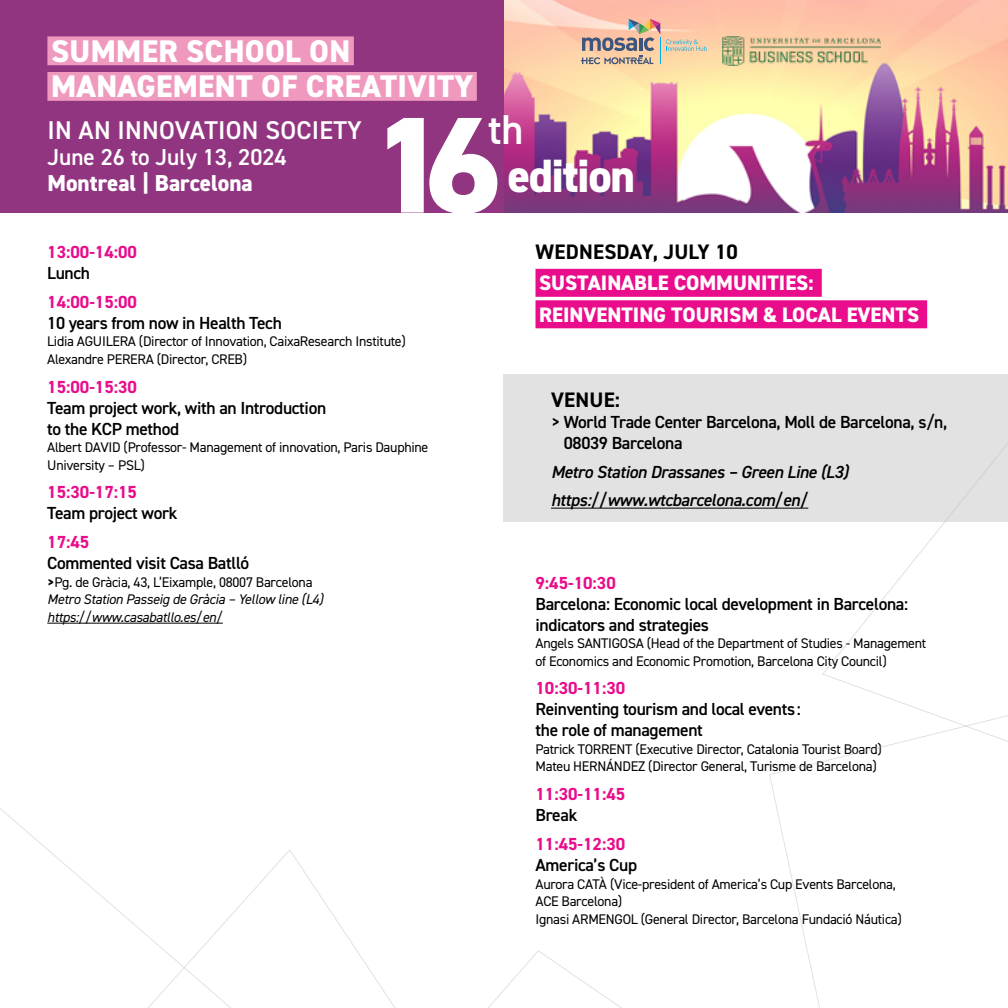
<style>
.page{position:relative;width:1008px;height:1008px;background:#fff}
.page>*{position:absolute;margin:0;border:0;box-sizing:border-box;transform-origin:0 0}
.t1{font:800 137.03px "DIN2014";color:#fff}
.t2{font:800 46.9px "DIN2014";letter-spacing:-.03em;color:#fff}
.t3{font:600 41.82px "DIN2014";color:#fff}
.t4{font:800 31.32px/35.5px "DIN2014";letter-spacing:.01em;color:#fff}
.t5{font:600 25.72px "DIN2014";letter-spacing:.01em;color:#fff}
.t6{font:600 23.1px "DIN2014";color:#fff}
.t7{font:800 23.1px "DIN2014";color:#fff}
.t8{font:800 21px/31.5px "DIN2014";color:#fff}
.t9{font:700 21px "DIN2014";letter-spacing:.01em;color:#000}
.t10{font:600 17.5px/21px "DIN2014";letter-spacing:-.02em;color:#000}
.t11{font:700 17.5px "DIN2014";color:#e90c8b}
.t12{font:italic 600 17.5px/28.9px "DIN2014";letter-spacing:-.02em;color:#000}
.t13{font:14px/17.5px "DIN2014";letter-spacing:-.02em;color:#000}
.t14{font:italic 14px/17.5px "DIN2014";letter-spacing:-.02em;color:#000}
.s1{font-weight:700;font-style:normal}
.s2{font-style:normal}
</style>
<div class="page">
<hr style="left:47px;top:623px;width:176px;height:1px;background:#000">
<div style="left:504px;top:375px;width:504px;height:147px;background:#e2e2e2"></div>
<hr style="left:551px;top:508px;width:257px;height:1px;background:#000">
<div style="left:536px;top:269px;width:286px;height:28px;background:#e90c8b"></div>
<div style="left:536px;top:300px;width:391px;height:28px;background:#e90c8b"></div>
<img style="left:504px;top:0;width:504px;height:213px">
<div style="left:0;top:0;width:504px;height:213px;background:#923581"></div>
<svg style="left:109px;top:849px;width:266px;height:159px"></svg>
<svg style="left:375px;top:951px;width:247px;height:57px"></svg>
<svg style="left:822px;top:443px;width:186px;height:254px"></svg>
<svg style="left:769px;top:697px;width:239px;height:311px"></svg>
<svg style="left:581px;top:19px;width:126px;height:45px;background:#d8b8a2"></svg>
<div style="left:47px;top:36px;width:307px;height:29px;background:#f099bf"></div>
<div style="left:47px;top:72px;width:430px;height:29px;background:#f099bf"></div>
<img style="left:722px;top:37px;width:158px;height:29px">
<h3 class="t4" style="left:51px;top:33px;width:424px">SUMMER SCHOOL ON<br>MANAGEMENT OF CREATIVITY</h3>
<h3 class="t5" style="left:48px;top:113px;width:316px">IN AN INNOVATION SOCIETY</h3>
<h3 class="t6" style="left:47px;top:142px;width:241px">June 26 to July 13, 2024</h3>
<h3 class="t7" style="left:47px;top:167px;width:207px">Montreal | Barcelona</h3>
<h3 class="t3" style="left:488px;top:102px;width:37px">th</h3>
<h2 class="t2" style="left:507px;top:144px;width:129px">edition</h2>
<h1 class="t1" style="left:370px;top:74px;width:133px">16</h1>
<h3 class="t9" style="left:536px;top:238px;width:204px">WEDNESDAY, JULY 10</h3>
<h3 class="t8" style="left:539px;top:267px;width:382px">SUSTAINABLE COMMUNITIES:<br>REINVENTING TOURISM &amp; LOCAL EVENTS</h3>
<p class="t11" style="left:47px;top:240px;width:91px">13:00-14:00</p>
<p class="t10" style="left:47px;top:262px;width:44px">Lunch</p>
<p class="t11" style="left:47px;top:290px;width:91px">14:00-15:00</p>
<p class="t10" style="left:47px;top:312px;width:236px">10 years from now in Health Tech</p>
<p class="t13" style="left:47px;top:332px;width:360px">Lidia AGUILERA (Director of Innovation, CaixaResearch Institute)<br>Alexandre PERERA (Director, CREB)</p>
<p class="t11" style="left:47px;top:375px;width:91px">15:00-15:30</p>
<p class="t10" style="left:47px;top:397px;width:280px">Team project work, with an Introduction to the KCP method</p>
<p class="t13" style="left:47px;top:438px;width:383px">Albert DAVID (Professor- Management of innovation, Paris Dauphine<br>University – PSL)</p>
<p class="t11" style="left:47px;top:481px;width:91px">15:30-17:15</p>
<p class="t10" style="left:47px;top:502px;width:132px">Team project work</p>
<p class="t11" style="left:47px;top:531px;width:44px">17:45</p>
<p class="t10" style="left:47px;top:552px;width:204px">Commented visit Casa Batlló</p>
<p class="t14" style="left:47px;top:573px;width:278px"><span class="s1">&gt;</span><span class="s2">Pg. de Gràcia, 43, L’Eixample, 08007 Barcelona<br></span>Metro Station Passeig de Gràcia – Yellow line (L4) https://www.casabatllo.es/en/</p>
<p class="t11" style="left:536px;top:571px;width:82px">9:45-10:30</p>
<h3 class="t9" style="left:551px;top:385px;width:70px">VENUE:</h3>
<p class="t10" style="left:564px;top:411px;width:385px;text-indent:-13px">&gt; World Trade Center Barcelona, Moll de Barcelona, s/n,<br>08039 Barcelona</p>
<p class="t12" style="left:551px;top:457px;width:299px">Metro Station Drassanes – Green Line (L3) https://www.wtcbarcelona.com/en/</p>
<p class="t10" style="left:536px;top:593px;width:374px">Barcelona: Economic local development in Barcelona: indicators and strategies</p>
<p class="t13" style="left:536px;top:634px;width:392px">Angels SANTIGOSA (Head of the Department of Studies - Management of Economics and Economic Promotion, Barcelona City Council)</p>
<p class="t11" style="left:536px;top:677px;width:91px">10:30-11:30</p>
<p class="t10" style="left:536px;top:699px;width:267px">Reinventing tourism and local events: the role of management</p>
<p class="t13" style="left:536px;top:740px;width:348px">Patrick TORRENT (Executive Director, Catalonia Tourist Board)<br>Mateu HERNÁNDEZ (Director General, Turisme de Barcelona)</p>
<p class="t11" style="left:536px;top:783px;width:91px">11:30-11:45</p>
<p class="t10" style="left:536px;top:804px;width:43px">Break</p>
<p class="t11" style="left:536px;top:833px;width:91px">11:45-12:30</p>
<p class="t10" style="left:536px;top:854px;width:103px">America’s Cup</p>
<p class="t13" style="left:536px;top:875px;width:368px">Aurora CATÀ (Vice-president of America’s Cup Events Barcelona,<br>ACE Barcelona)<br>Ignasi ARMENGOL (General Director, Barcelona Fundació Náutica)</p>
</div>
